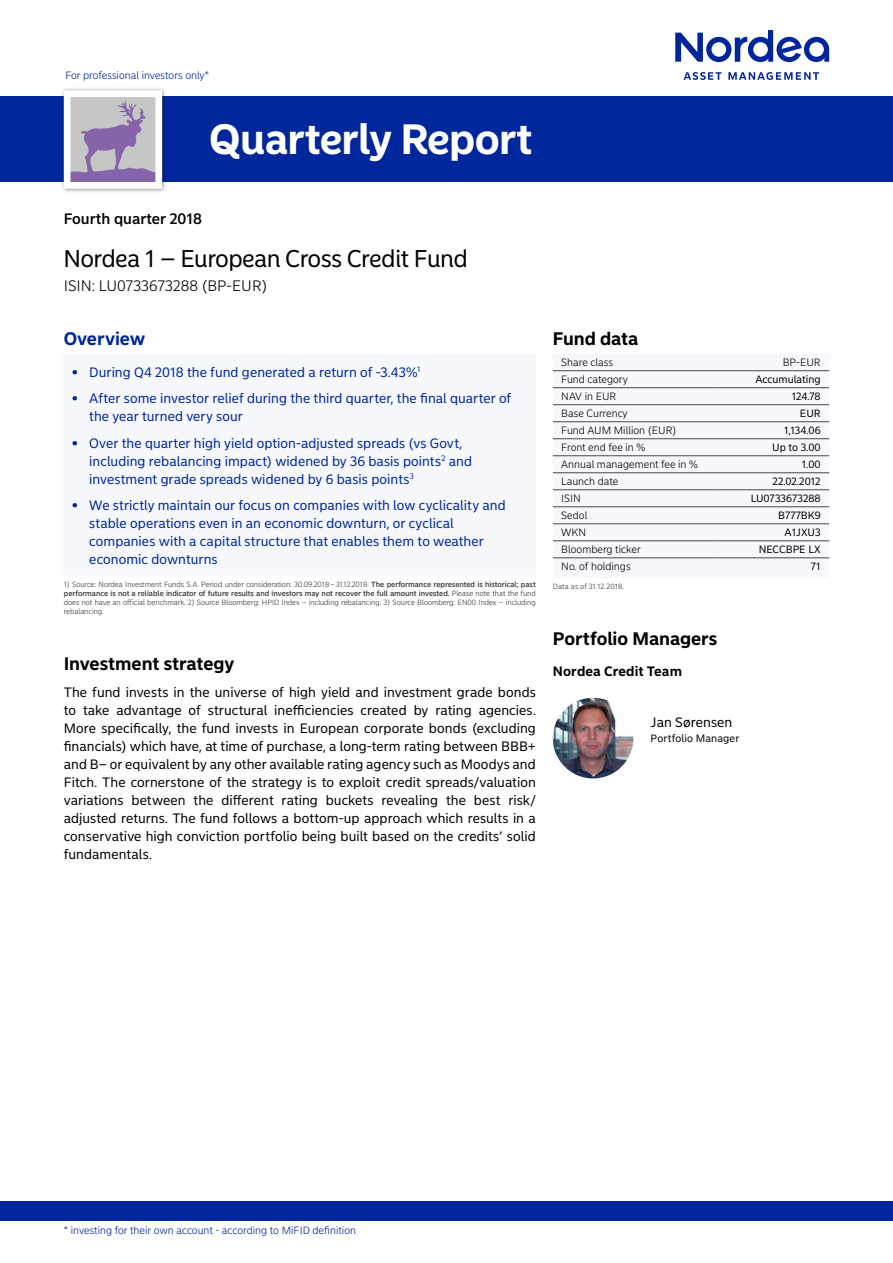
<style>
.page{position:relative;width:893px;height:1263px;background:#fff}
.page>*{position:absolute;margin:0;border:0;box-sizing:border-box;transform-origin:0 0}
.t1{font:700 42px "Nordea Sans Large";color:#fff}
.t2{font:24px "Nordea Sans Large";color:#000}
.t3{font:700 18px "Nordea Sans Small";letter-spacing:-.005em;color:#000}
.t4{font:700 18px "Nordea Sans Small";letter-spacing:-.005em;color:#00269b}
.t5{font:300 15px "Nordea Sans Small";color:#000}
.t6{font:500 15px "Nordea Sans Small";color:#000}
.t7{font:13.5px/18px "Nordea Sans Small";letter-spacing:.005em;color:#000;text-align:justify}
.t8{font:13.5px/18px "Nordea Sans Small";letter-spacing:.005em;color:#00269b}
.t9{font:700 13.5px "Nordea Sans Small";letter-spacing:.01em;color:#000}
.t10{font:300 10.5px "Nordea Sans Small";color:#000}
.t11{font:10.5px "Nordea Sans Small";color:#000}
.t12{font:300 10.5px "Nordea Sans Small";color:#00269b}
.t13{font:300 7.5px/9px "Nordea Sans Small";letter-spacing:-.005em;color:#3a3a39;text-align:justify}
.t14{font:300 7.5px "Nordea Sans Small";letter-spacing:.02em;color:#3a3a39}
.s1{font-weight:900}
.s2{font-weight:500}
</style>
<div class="page">
<div style="left:64px;top:354px;width:472px;height:219px;background:#f6f8fc"></div>
<div style="left:64px;top:570px;width:472px;height:6px;background:#f6f8fc"></div>
<div style="left:553px;top:371px;width:276px;height:188px;background:#f6f8fc"></div>
<hr style="left:553px;top:370px;width:159px;height:1px;background:#484847">
<hr style="left:712px;top:370px;width:117px;height:1px;background:#484847">
<hr style="left:553px;top:387px;width:159px;height:1px;background:#484847">
<hr style="left:712px;top:387px;width:117px;height:1px;background:#484847">
<hr style="left:553px;top:404px;width:159px;height:1px;background:#484847">
<hr style="left:712px;top:404px;width:117px;height:1px;background:#484847">
<hr style="left:553px;top:421px;width:159px;height:1px;background:#484847">
<hr style="left:712px;top:421px;width:117px;height:1px;background:#484847">
<hr style="left:553px;top:438px;width:159px;height:1px;background:#484847">
<hr style="left:712px;top:438px;width:117px;height:1px;background:#484847">
<hr style="left:553px;top:455px;width:159px;height:1px;background:#484847">
<hr style="left:712px;top:455px;width:117px;height:1px;background:#484847">
<hr style="left:553px;top:472px;width:159px;height:1px;background:#484847">
<hr style="left:712px;top:472px;width:117px;height:1px;background:#484847">
<hr style="left:553px;top:489px;width:159px;height:1px;background:#484847">
<hr style="left:712px;top:489px;width:117px;height:1px;background:#484847">
<hr style="left:553px;top:506px;width:159px;height:1px;background:#484847">
<hr style="left:712px;top:506px;width:117px;height:1px;background:#484847">
<hr style="left:553px;top:523px;width:159px;height:1px;background:#484847">
<hr style="left:712px;top:523px;width:117px;height:1px;background:#484847">
<hr style="left:553px;top:540px;width:159px;height:1px;background:#484847">
<hr style="left:712px;top:540px;width:117px;height:1px;background:#484847">
<hr style="left:553px;top:557px;width:159px;height:1px;background:#484847">
<hr style="left:712px;top:557px;width:117px;height:1px;background:#484847">
<div style="left:553px;top:572px;width:159px;height:6px;background:#f6f8fc"></div>
<div style="left:712px;top:572px;width:117px;height:6px;background:#f6f8fc"></div>
<div style="left:0;top:97px;width:893px;height:85px;background:#00269b"></div>
<div style="left:0;top:1201px;width:893px;height:19px;background:#00269b"></div>
<svg style="left:675px;top:30px;width:154px;height:32px"></svg>
<svg style="left:684px;top:72px;width:38px;height:8px"></svg>
<svg style="left:728px;top:72px;width:91px;height:8px"></svg>
<div style="left:61px;top:87px;width:105px;height:106px;background:#000;opacity:.4"></div>
<div style="left:67px;top:94px;width:92px;height:91px;background:#c5c6c6"></div>
<svg style="left:72px;top:101px;width:82px;height:80px"></svg>
<div style="left:64px;top:90px;width:98px;height:99px;border:7px solid #fff"></div>
<img style="left:553px;top:698px;width:80px;height:80px;border-radius:40px">
<p class="t12" style="left:65px;top:69px;width:145px">For professional investors only*</p>
<h1 class="t1" style="left:209px;top:114px;width:324px">Quarterly Report</h1>
<p class="t6" style="left:64px;top:209px;width:140px">Fourth quarter 2018</p>
<h2 class="t2" style="left:64px;top:244px;width:405px">Nordea 1 – European Cross Credit Fund</h2>
<p class="t5" style="left:64px;top:276px;width:205px">ISIN: LU0733673288 (BP-EUR)</p>
<h3 class="t4" style="left:64px;top:328px;width:83px">Overview</h3>
<p class="t8" style="left:72px;top:363px;width:350px"><span class="s1">•</span> During Q4 2018 the fund generated a return of -3.43%<sup>1</sup></p>
<p class="t8" style="left:89px;top:389px;width:423px;text-indent:-17px"><span class="s1">•</span> After some investor relief during the third quarter, the final quarter of the year turned very sour</p>
<p class="t8" style="left:89px;top:434px;width:384px;text-indent:-17px"><span class="s1">•</span> Over the quarter high yield option-adjusted spreads (vs Govt, including rebalancing impact) widened by 36 basis points<sup>2</sup> and investment grade spreads widened by 6 basis points<sup>3</sup></p>
<p class="t8" style="left:89px;top:496px;width:418px;text-indent:-17px"><span class="s1">•</span> We strictly maintain our focus on companies with low cyclicality and stable operations even in an economic downturn, or cyclical companies with a capital structure that enables them to weather economic downturns</p>
<p class="t13" style="left:64px;top:580px;width:474px">1) Source: Nordea Investment Funds S.A. Period under consideration: 30.09.2018–31.12.2018. <span class="s2">The performance represented is historical; past performance is not a reliable indicator of future results and investors may not recover the full amount invested.</span> Please note that the fund does not have an official benchmark. 2) Source Bloomberg: HPID Index – including rebalancing. 3) Source Bloomberg: EN00 Index – including rebalancing.</p>
<h3 class="t3" style="left:64px;top:652px;width:172px">Investment strategy</h3>
<p class="t7" style="left:64px;top:683px;width:474px">The fund invests in the universe of high yield and investment grade bonds to take advantage of structural inefficiencies created by rating agencies.<br>More specifically, the fund invests in European corporate bonds (excluding financials) which have, at time of purchase, a long-term rating between BBB+ and B– or equivalent by any other available rating agency such as Moodys and Fitch. The cornerstone of the strategy is to exploit credit spreads/valuation variations between the different rating buckets revealing the best risk/ adjusted returns. The fund follows a bottom-up approach which results in a conservative high conviction portfolio being built based on the credits’ solid fundamentals.</p>
<h3 class="t3" style="left:553px;top:328px;width:87px">Fund data</h3>
<p class="t10" style="left:561px;top:356px;width:53px">Share class</p>
<p class="t10" style="left:783px;top:356px;width:39px">BP-EUR</p>
<p class="t10" style="left:561px;top:373px;width:68px">Fund category</p>
<p class="t11" style="left:755px;top:373px;width:67px">Accumulating</p>
<p class="t10" style="left:561px;top:390px;width:57px">NAV in EUR</p>
<p class="t11" style="left:792px;top:390px;width:30px">124.78</p>
<p class="t10" style="left:561px;top:407px;width:68px">Base Currency</p>
<p class="t11" style="left:800px;top:407px;width:22px">EUR</p>
<p class="t10" style="left:561px;top:424px;width:117px">Fund AUM Million (EUR)</p>
<p class="t11" style="left:784px;top:424px;width:38px">1,134.06</p>
<p class="t10" style="left:561px;top:441px;width:86px">Front end fee in %</p>
<p class="t11" style="left:772px;top:441px;width:50px">Up to 3.00</p>
<p class="t10" style="left:561px;top:458px;width:138px">Annual management fee in %</p>
<p class="t11" style="left:802px;top:458px;width:20px">1.00</p>
<p class="t10" style="left:561px;top:475px;width:59px">Launch date</p>
<p class="t11" style="left:773px;top:475px;width:50px">22.02.2012</p>
<p class="t10" style="left:561px;top:492px;width:21px">ISIN</p>
<p class="t11" style="left:751px;top:492px;width:71px">LU0733673288</p>
<p class="t10" style="left:561px;top:509px;width:28px">Sedol</p>
<p class="t11" style="left:778px;top:509px;width:44px">B777BK9</p>
<p class="t10" style="left:561px;top:526px;width:26px">WKN</p>
<p class="t11" style="left:785px;top:526px;width:38px">A1JXU3</p>
<p class="t10" style="left:561px;top:543px;width:81px">Bloomberg ticker</p>
<p class="t11" style="left:759px;top:543px;width:63px">NECCBPE LX</p>
<p class="t10" style="left:561px;top:560px;width:71px">No. of holdings</p>
<p class="t11" style="left:811px;top:560px;width:11px">71</p>
<p class="t14" style="left:553px;top:582px;width:73px">Data as of 31.12.2018.</p>
<h3 class="t3" style="left:553px;top:627px;width:166px">Portfolio Managers</h3>
<p class="t9" style="left:553px;top:663px;width:131px">Nordea Credit Team</p>
<p class="t7" style="left:651px;top:714px;width:83px">Jan Sørensen</p>
<p class="t11" style="left:651px;top:732px;width:90px">Portfolio Manager</p>
<p class="t12" style="left:64px;top:1224px;width:294px">* investing for their own account - according to MiFID definition</p>
</div>
